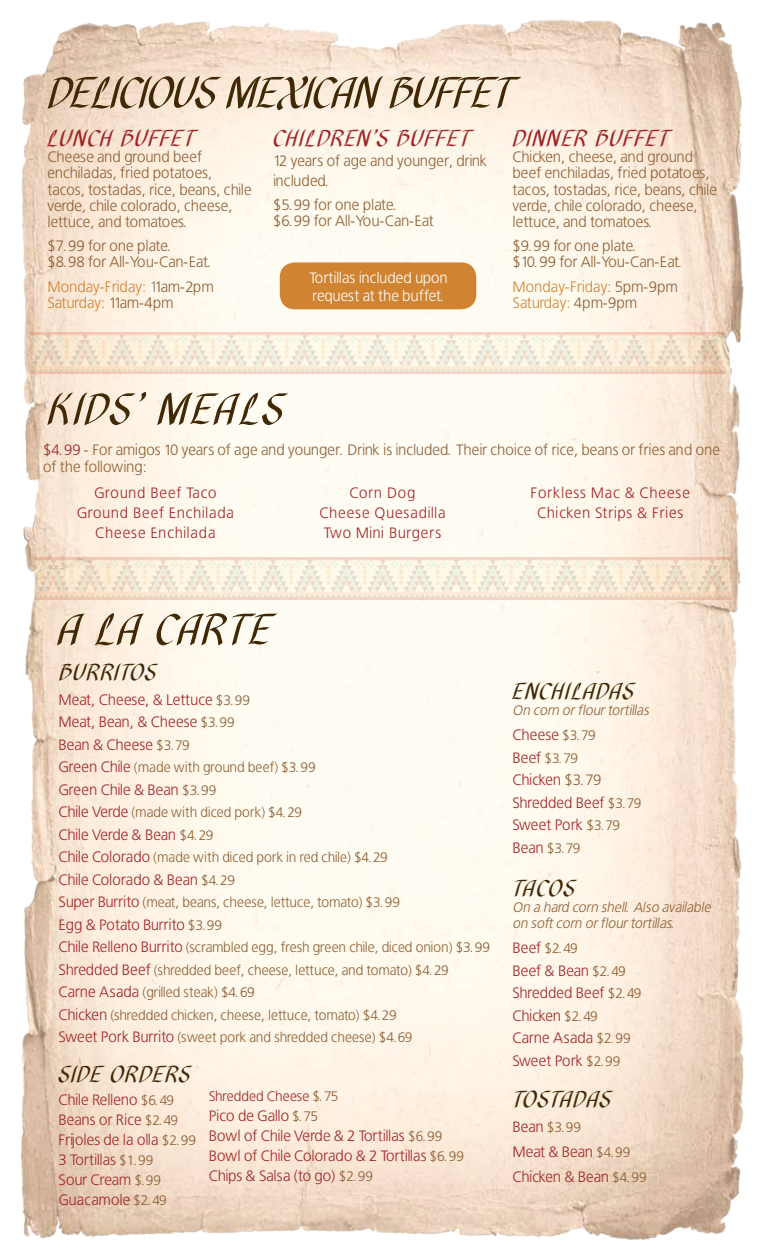
<style>
.page{position:relative;width:765px;height:1260px;background:#fff}
.page>*{position:absolute;margin:0;border:0;box-sizing:border-box;transform-origin:0 0}
.t1{font:56.25px "Bispo Nova";letter-spacing:.01em;color:#412905}
.t2{font:56.25px "Bispo Nova";letter-spacing:.05em;color:#412905}
.t3{font:30px "Bispo Nova";letter-spacing:.05em;color:#412905}
.t4{font:30px "Bispo Nova";letter-spacing:.05em;color:#a02527}
.t5{font:15px/16.2px "Bastardus Sans";color:#8d5f33}
.t6{font:15px/22.5px "Bastardus Sans";color:#a02527}
.t7{font:15px/20px "Bastardus Sans";letter-spacing:.05em;color:#a02527;text-align:center}
.t8{font:15px/16.2px "Bastardus Sans";color:#d08330}
.t9{font:15px/18px "Bastardus Sans";color:#fff}
.t10{font:15px "Bastardus Sans";letter-spacing:-.03em;color:#a02527}
.t11{font:13.75px/22.5px "Bastardus Sans";color:#8d5f33}
.t12{font:italic 13.75px/16.2px "Bastardus Sans";color:#8d5f33}
.t13{font:13.75px "Bastardus Sans";color:#a02527}
.s1{color:#818383}
.s2{color:#8d5f33}
.s3{color:#a02527}
.s4{font-size:13.75px;color:#8d5f33}
.s5{font-size:15px;color:#a02527}
</style>
<div class="page">
<img style="left:20px;top:19px;width:724px;height:1221px">
<div style="left:280px;top:262px;width:196px;height:47px;background:#d08330;border-radius:15px"></div>
<img style="left:31px;top:332px;width:694px;height:42px">
<img style="left:35px;top:558px;width:695px;height:42px">
<h1 class="t1" style="left:47px;top:55px;width:466px">DELICIOUS MEXICAN BUFFET</h1>
<h2 class="t4" style="left:47px;top:118px;width:148px">LUNCH BUFFET</h2>
<p class="t5" style="left:47px;top:149px;width:206px">Cheese and ground beef enchiladas, fried potatoes, tacos, tostadas, rice, beans, chile verde, chile colorado, cheese, lettuce, and tomatoes.</p>
<p class="t5" style="left:47px;top:238px;width:166px">$7.99 for one plate. $8.98 for All-You-Can-Eat.</p>
<p class="t8" style="left:47px;top:279px;width:168px">Monday-Friday: <span class="s1">1</span><span class="s2">1am-2pm<br></span>Saturday: <span class="s2">11am-4pm</span></p>
<h2 class="t4" style="left:273px;top:118px;width:198px">CHILDREN’S BUFFET</h2>
<p class="t5" style="left:273px;top:151px;width:216px;line-height:20px">12 years of age and younger, drink included.</p>
<p class="t5" style="left:273px;top:196px;width:162px">$5.99 for one plate. $6.99 for All-You-Can-Eat</p>
<h2 class="t4" style="left:512px;top:118px;width:157px">DINNER BUFFET</h2>
<p class="t5" style="left:512px;top:149px;width:206px">Chicken, cheese, and ground beef enchiladas, fried potatoes, tacos, tostadas, rice, beans, chile verde, chile colorado, cheese, lettuce, and tomatoes.</p>
<p class="t5" style="left:512px;top:238px;width:172px">$9.99 for one plate. $10.99 for All-You-Can-Eat.</p>
<p class="t8" style="left:512px;top:279px;width:167px">Monday-Friday: <span class="s2">5pm-9pm<br></span>Saturday: <span class="s2">4pm-9pm</span></p>
<p class="t9" style="left:310px;top:269px;width:140px">Tortillas included upon request at the buffet.</p>
<h1 class="t2" style="left:47px;top:371px;width:237px">KIDS’ MEALS</h1>
<p class="t5" style="left:43px;top:442px;width:678px"><span class="s3">$4.99</span> - For amigos 10 years of age and younger. Drink is included. Their choice of rice, beans or fries and one of the following:</p>
<p class="t7" style="left:77px;top:483px;width:159px">Ground Beef Taco<br>Ground Beef Enchilada<br>Cheese Enchilada</p>
<p class="t7" style="left:319px;top:483px;width:128px">Corn Dog<br>Cheese Quesadilla<br>Two Mini Burgers</p>
<p class="t7" style="left:531px;top:483px;width:161px">Forkless Mac &amp; Cheese<br>Chicken Strips &amp; Fries</p>
<h1 class="t1" style="left:57px;top:592px;width:215px">A LA CARTE</h1>
<h2 class="t3" style="left:59px;top:652px;width:99px">BURRITOS</h2>
<p class="t6" style="left:59px;top:688px;width:193px">Meat, Cheese, &amp; Lettuce <span class="s4">$3.99<br></span>Meat, Bean, &amp; Cheese <span class="s4">$3.99<br></span>Bean &amp; Cheese <span class="s4">$3.79</span></p>
<p class="t11" style="left:59px;top:756px;width:259px"><span class="s5">Green Chile</span> (made with ground beef) $3.99</p>
<p class="t6" style="left:59px;top:778px;width:159px">Green Chile &amp; Bean <span class="s4">$3.99</span></p>
<p class="t11" style="left:59px;top:801px;width:245px"><span class="s5">Chile Verde</span> (made with diced pork) $4.29</p>
<p class="t10" style="left:59px;top:826px;width:156px">Chile Verde &amp; Bean <span class="s4">$4.29</span></p>
<p class="t11" style="left:59px;top:846px;width:331px"><span class="s5">Chile Colorado</span> (made with diced pork in red chile) $4.29</p>
<p class="t6" style="left:59px;top:868px;width:178px">Chile Colorado &amp; Bean <span class="s4">$4.29</span></p>
<p class="t11" style="left:59px;top:891px;width:343px"><span class="s5">Super Burrito</span> (meat, beans, cheese, lettuce, tomato) $3.99</p>
<p class="t6" style="left:59px;top:913px;width:165px">Egg &amp; Potato Burrito <span class="s4">$3.99</span></p>
<p class="t11" style="left:59px;top:936px;width:433px"><span class="s5">Chile Relleno Burrito</span> (scrambled egg, fresh green chile, diced onion) $3.99<br><span class="s5">Shredded Beef</span> (shredded beef, cheese, lettuce, and tomato) $4.29<br><span class="s5">Carne Asada</span> (grilled steak) $4.69<br><span class="s5">Chicken</span> (shredded chicken, cheese, lettuce, tomato) $4.29<br><span class="s5">Sweet Pork Burrito</span> (sweet pork and shredded cheese) $4.69</p>
<h2 class="t3" style="left:59px;top:1054px;width:132px">SIDE ORDERS</h2>
<p class="t6" style="left:59px;top:1089px;width:139px;line-height:20px">Chile Relleno <span class="s4">$6.49<br></span>Beans or Rice <span class="s4">$2.49<br></span>Frijoles de la olla <span class="s4">$2.99<br></span>3 Tortillas <span class="s4">$1.99<br></span>Sour Cream <span class="s4">$.99<br></span>Guacamole <span class="s4">$2.49</span></p>
<p class="t13" style="left:209px;top:1088px;width:131px">Shredded Cheese <span class="s2">$.75</span></p>
<p class="t6" style="left:209px;top:1106px;width:257px;line-height:20px">Pico de Gallo <span class="s4">$.75<br></span>Bowl of Chile Verde &amp; 2 Tortillas <span class="s4">$6.99<br></span>Bowl of Chile Colorado &amp; 2 Tortillas <span class="s4">$6.99<br></span>Chips &amp; Salsa (to go) <span class="s4">$2.99</span></p>
<h2 class="t3" style="left:512px;top:671px;width:122px">ENCHILADAS</h2>
<p class="t12" style="left:512px;top:703px;width:141px">On corn orflourtortillas</p>
<p class="t6" style="left:512px;top:724px;width:85px">Cheese <span class="s4">$3.79</span></p>
<p class="t11" style="left:512px;top:747px;width:67px"><span class="s5">Beef</span> $3.79</p>
<p class="t6" style="left:512px;top:769px;width:130px">Chicken <span class="s2">$3.79<br></span>Shredded Beef <span class="s4">$3.79<br></span>Sweet Pork <span class="s4">$3.79</span></p>
<p class="t11" style="left:512px;top:837px;width:70px"><span class="s5">Bean</span> $3.79</p>
<h2 class="t3" style="left:512px;top:868px;width:63px">TACOS</h2>
<p class="t12" style="left:512px;top:899px;width:203px">On a hard corn shell.Also available on softcorn orflourtortillas.</p>
<p class="t11" style="left:512px;top:937px;width:67px"><span class="s5">Beef</span> $2.49</p>
<p class="t6" style="left:512px;top:959px;width:130px">Beef &amp; Bean <span class="s4">$2.49<br></span>Shredded Beef <span class="s4">$2.49<br></span>Chicken <span class="s4">$2.49<br></span>Carne Asada <span class="s4">$2.99<br></span>Sweet Pork <span class="s4">$2.99</span></p>
<h2 class="t3" style="left:512px;top:1079px;width:99px">TOSTADAS</h2>
<p class="t11" style="left:512px;top:1116px;width:70px"><span class="s5">Bean</span> $3.99</p>
<p class="t6" style="left:512px;top:1139px;width:136px;line-height:25px">Meat &amp; Bean <span class="s4">$4.99<br></span>Chicken &amp; Bean <span class="s4">$4.99</span></p>
</div>
